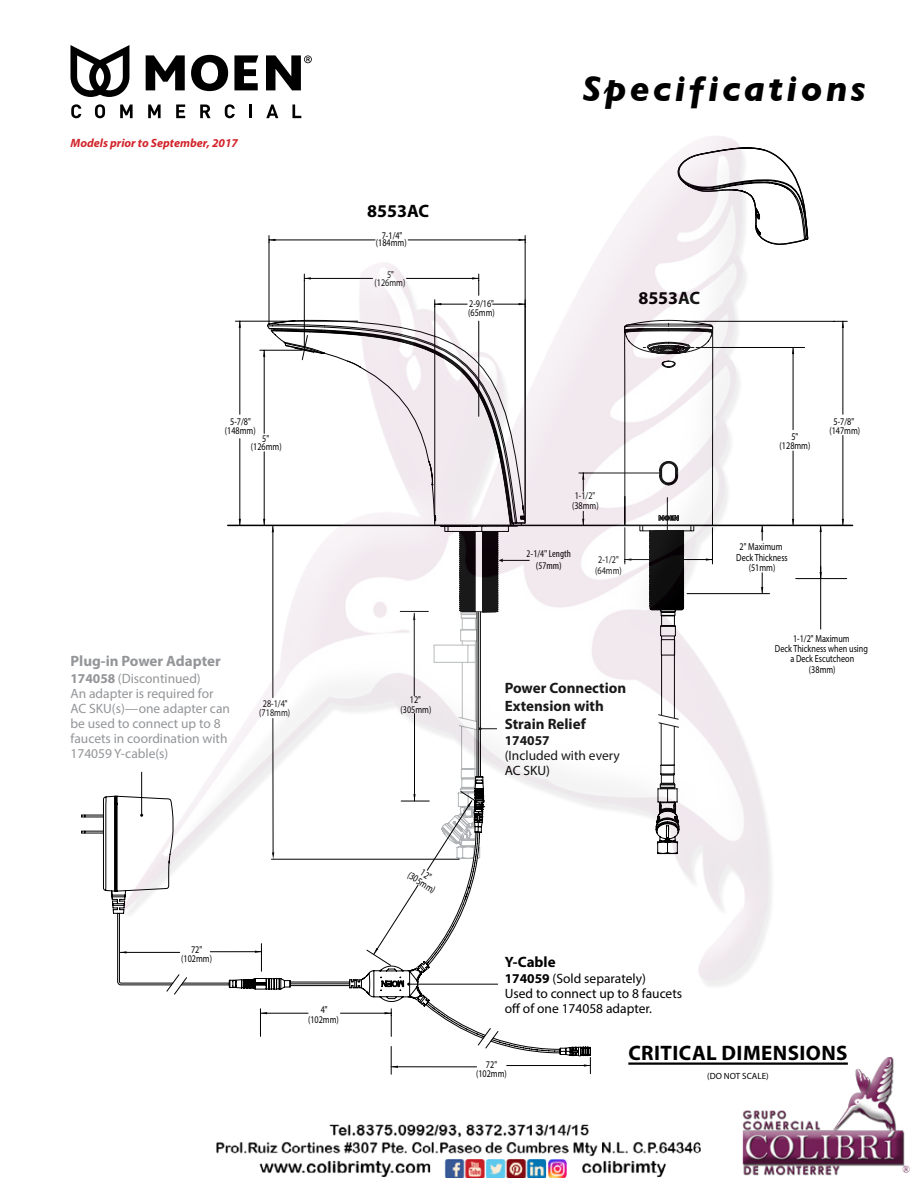
<style>
.page{position:relative;width:918px;height:1188px;background:#fff}
.page>*{position:absolute;margin:0;border:0;box-sizing:border-box;transform-origin:0 0}
.t1{font:italic 700 36px "Gill Sans";letter-spacing:.09em;color:#000}
.t2{font:700 21px "Myriad Pro";letter-spacing:.02em;color:#000}
.t3{font:700 18px "Myriad Pro";color:#000}
.t4{font:700 15px/18px "Myriad Pro";color:#000}
.t5{font:700 15px "Myriad Pro";color:#939598}
.t6{font:13.5px/15px "Myriad Pro";color:#939598}
.t7{font:13.5px/15px "Myriad Pro";color:#000}
.t8{font:700 13.5px "Myriad Pro";color:#000}
.t9{font:italic 700 12px "Myriad Pro";color:#d2232a}
.t10{font:10.2px/10.2px "Myriad Pro";color:#000;text-align:center;scale:.8 1}
.t11{font:condensed 10.2px/12.3px "Myriad Pro";color:#000;text-align:center}
.t12{font:9px "Myriad Pro";color:#000}
.s1{font-weight:700}
</style>
<div class="page">
<svg style="left:70px;top:45px;width:59px;height:27px"></svg>
<svg style="left:146px;top:55px;width:39px;height:17px"></svg>
<svg style="left:191px;top:55px;width:37px;height:17px"></svg>
<svg style="left:234px;top:55px;width:24px;height:17px"></svg>
<svg style="left:266px;top:55px;width:46px;height:17px"></svg>
<img style="left:70px;top:72px;width:784px;height:1003px">
<img style="left:730px;top:1048px;width:180px;height:128px">
<img style="left:216px;top:1112px;width:547px;height:66px">
<p class="t9" style="left:70px;top:135px;width:169px">Models prior to September, 2017</p>
<h3 class="t3" style="left:367px;top:199px;width:64px">8553AC</h3>
<p class="t10" style="left:382px;top:231px;width:27px">7-1/4"</p>
<p class="t10" style="left:376px;top:238px;width:40px">(184mm)</p>
<p class="t10" style="left:375px;top:271px;width:40px;line-height:7.6px">5" (126mm)</p>
<p class="t10" style="left:468px;top:299px;width:35px;line-height:8.7px;text-align:left">2-9/16" (65mm)</p>
<h1 class="t1" style="left:583px;top:68px;width:284px">Specifications</h1>
<h3 class="t3" style="left:638px;top:286px;width:64px">8553AC</h3>
<p class="t10" style="left:225px;top:417px;width:40px;line-height:8.9px">5-7/8" (148mm)</p>
<p class="t10" style="left:251px;top:434px;width:40px;line-height:8.4px">5" (126mm)</p>
<h3 class="t5" style="left:70px;top:652px;width:152px">Plug-in Power Adapter</h3>
<h3 class="t6" style="left:70px;top:670px;width:161px"><span class="s1">174058</span> (Discontinued)<br>An adapter is required for<br>AC SKU(s)—one adapter can be used to connect up to 8 faucets in coordination with<br>174059 Y-cable(s)</h3>
<p class="t10" style="left:259px;top:698px;width:40px;line-height:9.4px">28-1/4" (718mm)</p>
<p class="t10" style="left:181px;top:945px;width:40px;line-height:9.1px">72" (102mm)</p>
<p class="t10" style="left:308px;top:1004px;width:40px;line-height:9.8px">4" (102mm)</p>
<p class="t10" style="left:401px;top:695px;width:40px;line-height:9.1px">12" (305mm)</p>
<p class="t10" style="left:416px;top:862px;width:40px;line-height:9.1px;rotate:33deg">12" (305mm)</p>
<p class="t10" style="left:572px;top:491px;width:35px;line-height:9.6px;text-align:left">1-1/2" (38mm)</p>
<p class="t11" style="left:527px;top:547px;width:46px">2-1/4" Length (57mm)</p>
<p class="t10" style="left:595px;top:554px;width:35px;line-height:10.8px;text-align:left">2-1/2" (64mm)</p>
<h3 class="t4" style="left:505px;top:679px;width:123px">Power Connection<br>Extension with<br>Strain Relief</h3>
<h3 class="t8" style="left:505px;top:732px;width:46px">174057</h3>
<h3 class="t7" style="left:505px;top:748px;width:117px">(Included with every<br>AC SKU)</h3>
<p class="t10" style="left:780px;top:432px;width:40px;line-height:9px">5" (128mm)</p>
<p class="t10" style="left:829px;top:417px;width:40px;line-height:8.9px">5-7/8" (147mm)</p>
<p class="t10" style="left:736px;top:542px;width:66px">2" Maximum<br>Deck Thickness (51mm)</p>
<p class="t10" style="left:775px;top:633px;width:118px">1-1/2" Maximum<br>Deck Thickness when using a Deck Escutcheon (38mm)</p>
<h3 class="t4" style="left:505px;top:952px;width:52px">Y-Cable</h3>
<h3 class="t7" style="left:505px;top:971px;width:179px"><span class="s1">174059</span> (Sold separately)<br>Used to connect up to 8 faucets off of one 174058 adapter.</h3>
<p class="t10" style="left:476px;top:1059px;width:40px;line-height:9.1px">72" (102mm)</p>
<h2 class="t2" style="left:628px;top:1039px;width:221px">CRITICAL DIMENSIONS</h2>
<p class="t12" style="left:707px;top:1071px;width:63px">(DO NOT SCALE)</p>
</div>
